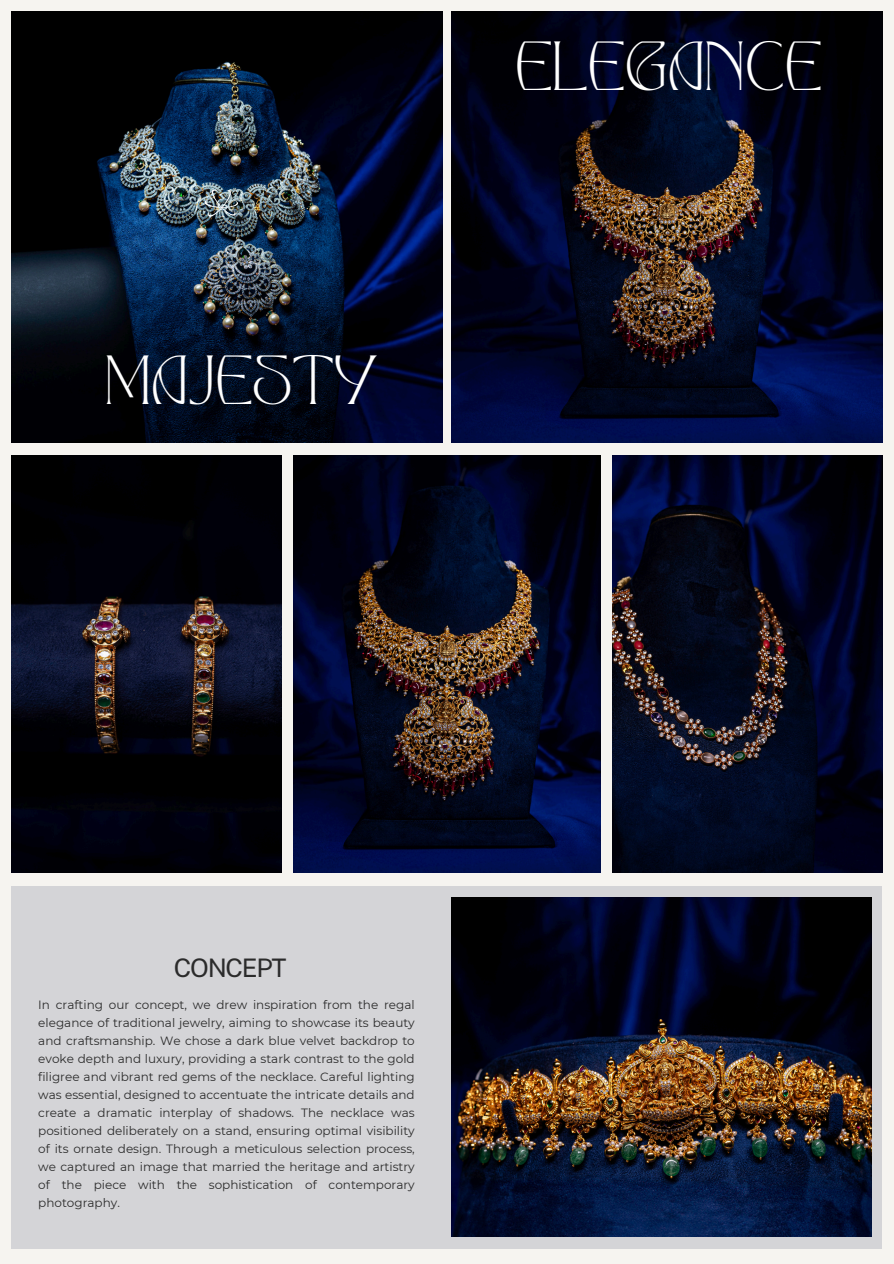
<style>
.page{position:relative;width:894px;height:1264px;background:#fff}
.page>*{position:absolute;margin:0;border:0;box-sizing:border-box;transform-origin:0 0}
.t1{font:48.6px "TANMIGNON DISPLAY";color:#fff}
.t2{font:25.5px "Public Sans";letter-spacing:-.05em;color:#2b2b2b}
.t3{font:12px/18px "Montserrat";color:#2b2b2b;text-align:justify}
</style>
<div class="page">
<div style="left:0;top:0;width:893px;height:1263px;background:#f6f4f0"></div>
<img style="left:12px;top:12px;width:430px;height:430px">
<img style="left:12px;top:455px;width:269px;height:417px">
<img style="left:612px;top:455px;width:270px;height:417px">
<img style="left:293px;top:455px;width:307px;height:417px">
<div style="left:12px;top:885px;width:869px;height:363px;background:#d4d4d7"></div>
<img style="left:451px;top:897px;width:420px;height:339px">
<img style="left:451px;top:12px;width:431px;height:430px">
<svg style="left:204px;top:189px;width:34px;height:29px"></svg>
<h1 class="t1" style="left:105px;top:355px;width:274px">MAJESTY</h1>
<p class="t1" style="left:515px;top:40px;width:308px">ELEGANCE</p>
<h2 class="t2" style="left:174px;top:952px;width:114px">CONCEPT</h2>
<h1 class="t3" style="left:38px;top:995px;width:378px">In crafting our concept, we drew inspiration from the regal elegance of traditional jewelry, aiming to showcase its beauty and craftsmanship. We chose a dark blue velvet backdrop to evoke depth and luxury, providing a stark contrast to the gold filigree and vibrant red gems of the necklace. Careful lighting was essential, designed to accentuate the intricate details and create a dramatic interplay of shadows. The necklace was positioned deliberately on a stand, ensuring optimal visibility of its ornate design. Through a meticulous selection process, we captured an image that married the heritage and artistry of the piece with the sophistication of contemporary photography.</h1>
</div>
